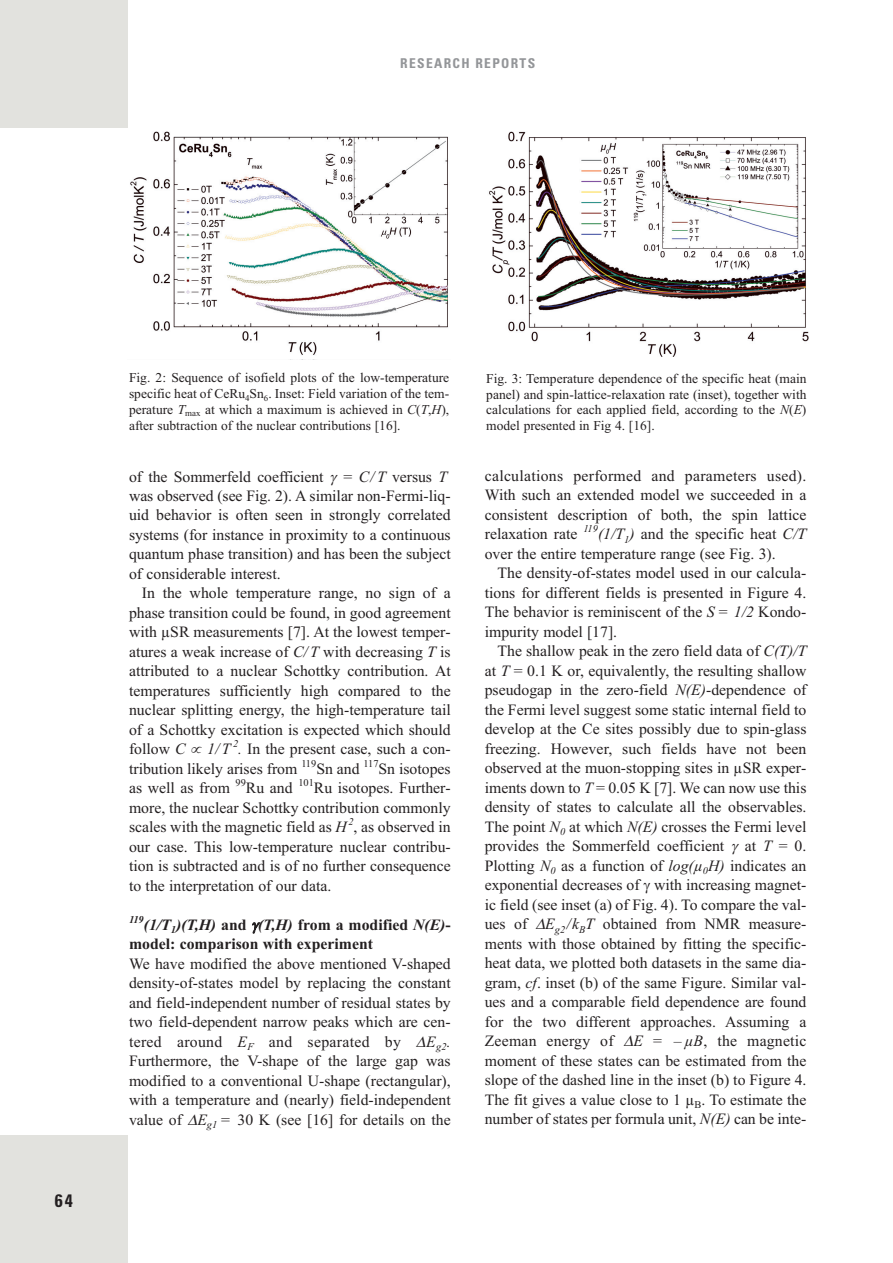
<style>
.page{position:relative;width:893px;height:1263px;background:#fff}
.page>*{position:absolute;margin:0;border:0;box-sizing:border-box;transform-origin:0 0}
.t1{font:700 condensed 18px "Univers";color:#231f20}
.t2{font:15.75px/19.5px "Times New Roman";color:#231f20;text-align:justify}
.t3{font:700 15.75px/19.5px "Times New Roman";color:#231f20}
.t4{font:13.5px/15.8px "Times New Roman";color:#231f20;text-align:justify}
.t5{font:700 condensed 13.5px "Univers";letter-spacing:.1em;color:#939598}
.s1{font-style:italic}
</style>
<div class="page">
<div style="left:0;top:0;width:128px;height:128px;background:#e2e2de"></div>
<div style="left:0;top:1135px;width:128px;height:128px;background:#e2e2de"></div>
<img style="left:130px;top:131px;width:318px;height:224px">
<img style="left:489px;top:132px;width:320px;height:225px">
<p class="t5" style="left:400px;top:58px;width:136px">RESEARCH REPORTS</p>
<p class="t1" style="left:55px;top:1193px;width:19px">64</p>
<p class="t4" style="left:129px;top:371px;width:322px">Fig. 2: Sequence of isofield plots of the low-temperature specific heat of CeRu<sub>4</sub>Sn<sub>6</sub>. Inset: Field variation of the tem&shy;perature <span class="s1">T</span><sub>max</sub> at which a maximum is achieved in <span class="s1">C</span>(<span class="s1">T</span>,<span class="s1">H</span>), after subtraction of the nuclear contributions [16].</p>
<p class="t4" style="left:486px;top:372px;width:322px">Fig. 3: Temperature dependence of the specific heat (main panel) and spin-lattice-relaxation rate (inset), together with calculations for each applied field, according to the <span class="s1">N</span>(<span class="s1">E</span>) model presented in Fig 4. [16].</p>
<p class="t2" style="left:129px;top:468px;width:323px;text-indent:42px">Sommerfeld coef icient <span class="s1">= C</span> ⋅ <span class="s1">T</span><sup>–</sup><sup>1</sup> versus <span class="s1">T </span>was observed (see Fig. 2). A similar non-Fermi-liq&shy;uid behavior is often seen in strongly correlated systems (for instance in proximity to a continuous quantum phase transition) and has been the subject of considerable interest.</p>
<p class="t2" style="left:129px;top:585px;width:323px;text-indent:13px">In the whole temperature range, no sign of a phase transition could be found, in good agreement with µSR measurements [7]. At the lowest temper&shy;atures a weak increase of <span class="s1">C/ T</span> with decreasing <span class="s1">T</span> is attributed to a nuclear Schottky contribution. At temperatures sufficiently high compared to the nuclear splitting energy, the high-temperature tail of a Schottky excitation is expected which should follow <span class="s1">C</span> ∝ <span class="s1">1/ T</span> <sup>2</sup><span class="s1">.</span> In the present case, such a con&shy;tribution likely arises from <sup>119</sup>Sn and <sup>117</sup>Sn isotopes as well as from <sup>99</sup>Ru and <sup>101</sup>Ru isotopes. Further - more, the nuclear Schottky contribution commonly scales with the magnetic field as <span class="s1">H</span><sup>2</sup>, as observed in our case. This low-temperature nuclear contribu&shy;tion is subtracted and is of no further consequence to the interpretation of our data.</p>
<p class="t3" style="left:129px;top:916px;width:323px"><sup>119</sup><span class="s1">(1/T</span><sub>1</sub><span class="s1">)(T,H)</span> and <span class="s1">(T,H)</span> from a modified <span class="s1">N(E)</span>- model: comparison with experiment</p>
<p class="t2" style="left:129px;top:955px;width:323px">We have modified the above mentioned V-shaped density-of-states model by replacing the constant and field-independent number of residual states by two field-dependent narrow peaks which are cen&shy;tered around <span class="s1">E</span><sub>F</sub> and separated by</p>
<p class="t2" style="left:129px;top:468px;width:196px">of the Sommerfeld coefficient</p>
<p class="t2" style="left:344px;top:468px;width:105px"><span class="s1">= C/T</span> versus <span class="s1">T</span></p>
<p class="t2" style="left:129px;top:1033px;width:323px;text-indent:297px"><span class="s1">E</span><sub>g2</sub><span class="s1">.<br></span>Furthermore, the V-shape of the large gap was modified to a conventional U-shape (rectangular), with a temperature and (nearly) field-independent value of <span class="s1">E</span><sub>g1</sub> <span class="s1">=</span> 30 K (see [16] for details on the</p>
<p class="t2" style="left:485px;top:467px;width:323px">calculations performed and parameters used).<br>With such an extended model we succeeded in a consistent description of both, the spin lattice relaxation rate <sup>119</sup><span class="s1">(1/T</span><sub>1</sub><span class="s1">)</span> and the specific heat <span class="s1">C/T </span>over the entire temperature range (see Fig. 3).</p>
<p class="t2" style="left:485px;top:565px;width:323px;text-indent:13px">The density-of-states model used in our calcula&shy;tions for different fields is presented in Figure 4.<br>The behavior is reminiscent of the <span class="s1">S = 1/2</span> Kondo&shy;impurity model [17].</p>
<p class="t2" style="left:485px;top:643px;width:323px;text-indent:13px">The shallow peak in the zero field data of <span class="s1">C(T)/T </span>at <span class="s1">T</span> = 0.1 K or, equivalently, the resulting shallow pseudogap in the zero-field <span class="s1">N(E)</span>-dependence of the Fermi level suggest some static internal field to develop at the Ce sites possibly due to spin-glass freezing. However, such fields have not been observed at the muon-stopping sites in µSR exper&shy;iments down to <span class="s1">T</span> = 0.05 K [7]. We can now use this density of states to calculate all the observables.<br>The point <span class="s1">N</span><sub>0</sub> at which <span class="s1">N(E)</span> crosses the Fermi level provides the Sommerfeld coefficient</p>
<p class="t2" style="left:485px;top:838px;width:323px;text-indent:260px">at <span class="s1">T</span> = 0.<br>Plotting <span class="s1">N</span><sub>0</sub> as a function of <span class="s1">log(µ</span><sub>0</sub><span class="s1">H)</span> indicates an exponential decreases of with increasing magnet&shy;ic field (see inset (a) of Fig. 4). To compare the val&shy;ues of <span class="s1">E</span><sub>g2</sub><span class="s1">/k</span><sub>B</sub><span class="s1">T</span> obtained from NMR measure&shy;ments with those obtained by fitting the specific&shy;heat data, we plotted both datasets in the same dia&shy;gram, <span class="s1">cf</span>. inset (b) of the same Figure. Similar val&shy;ues and a comparable field dependence are found for the two different approaches. Assuming a Zeeman energy of</p>
<p class="t2" style="left:485px;top:1033px;width:323px;text-indent:149px"><span class="s1">E = – µB</span>, the magnetic moment of these states can be estimated from the slope of the dashed line in the inset (b) to Figure 4.<br>The fit gives a value close to 1 µ<sub>B</sub>. To estimate the number of states per formula unit, <span class="s1">N(E)</span> can be inte-</p>
</div>
